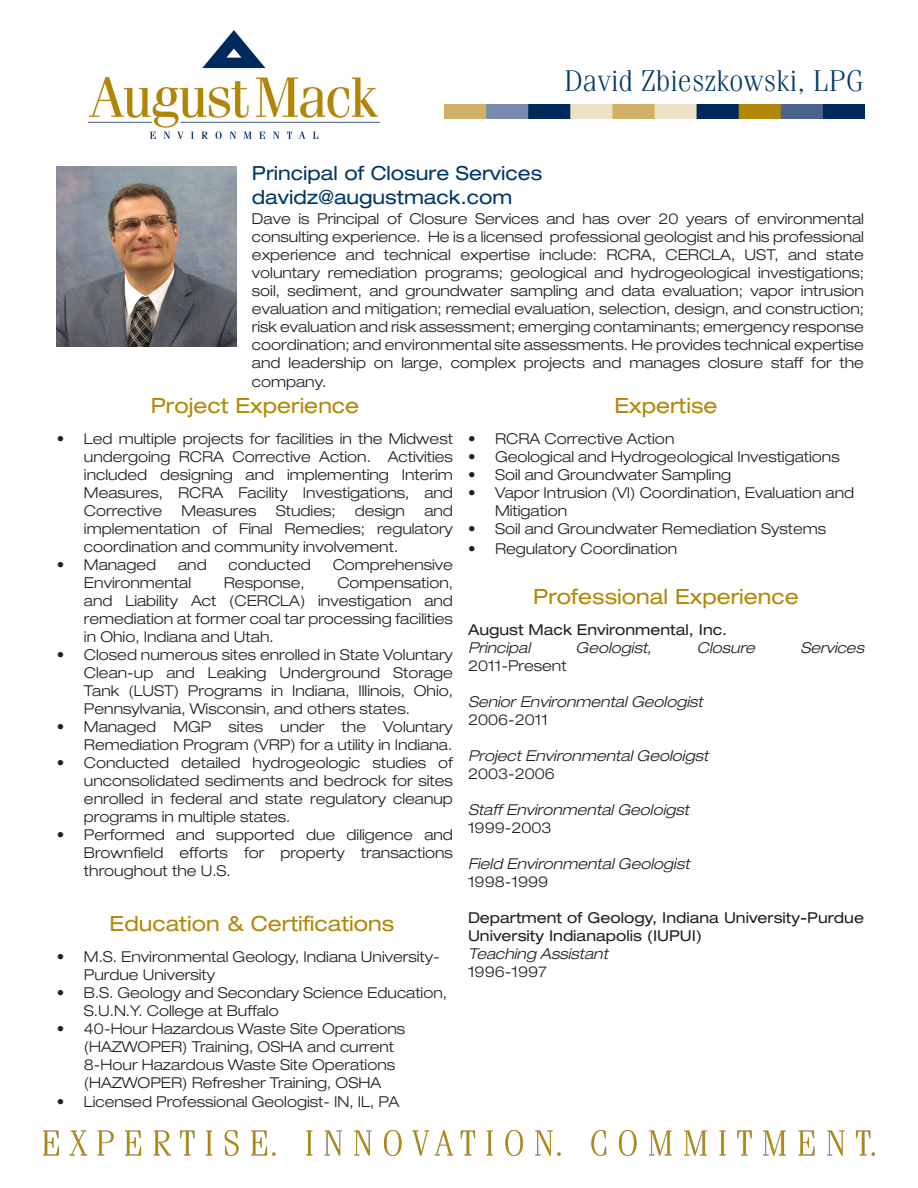
<style>
.page{position:relative;width:918px;height:1188px;background:#fff}
.page>*{position:absolute;margin:0;border:0;box-sizing:border-box;transform-origin:0 0}
.t1{font:300 30px "Fenice Std";color:#003767}
.t2{font:expanded 21px "Helvetica Neue LT Std";color:#b38808}
.t3{font:expanded 19.5px "Helvetica Neue LT Std";color:#003768}
.t4{font:300 expanded 15px/18px "Helvetica Neue LT Std";color:#231f20;text-align:justify}
.t5{font:italic 300 expanded 15px "Helvetica Neue LT Std";color:#231f20}
.t6{font:expanded 15px/18px "Helvetica Neue LT Std";color:#231f20}
</style>
<div class="page">
<img style="left:88px;top:30px;width:292px;height:108px">
<img style="left:444px;top:104px;width:420px;height:15px">
<img style="left:44px;top:1131px;width:831px;height:24px">
<img style="left:57px;top:166px;width:180px;height:180px">
<p class="t1" style="left:564px;top:63px;width:301px">David Zbieszkowski, LPG</p>
<p class="t3" style="left:252px;top:162px;width:292px">Principal of Closure Services</p>
<p class="t3" style="left:252px;top:185px;width:262px">davidz@augustmack.com</p>
<p class="t4" style="left:252px;top:210px;width:614px">Dave is Principal of Closure Services and has over 20 years of environmental consulting experience. He is a licensed professional geologist and his professional experience and technical expertise include: RCRA, CERCLA, UST, and state voluntary remediation programs; geological and hydrogeological investigations; soil, sediment, and groundwater sampling and data evaluation; vapor intrusion evaluation and mitigation; remedial evaluation, selection, design, and construction; risk evaluation and risk assessment; emerging contaminants; emergency response coordination; and environmental site assessments. He provides technical expertise and leadership on large, complex projects and manages closure staff for the company.</p>
<p class="t2" style="left:151px;top:393px;width:210px">Project Experience</p>
<p class="t4" style="left:84px;top:429px;width:371px;text-indent:-27px">• Led multiple projects for facilities in the Midwest undergoing RCRA Corrective Action. Activities included designing and implementing Interim Measures, RCRA Facility Investigations, and Corrective</p>
<p class="t2" style="left:614px;top:393px;width:105px">Expertise</p>
<p class="t4" style="left:468px;top:429px;width:208px">• RCRA Corrective Action</p>
<p class="t4" style="left:468px;top:447px;width:373px">• Geological and Hydrogeological Investigations</p>
<p class="t4" style="left:468px;top:465px;width:265px">• Soil and Groundwater Sampling</p>
<p class="t4" style="left:495px;top:483px;width:361px;text-indent:-27px">• Vapor Intrusion (VI) Coordination, Evaluation and<br>Mitigation</p>
<p class="t4" style="left:468px;top:519px;width:360px">• Soil and Groundwater Remediation Systems</p>
<p class="t4" style="left:468px;top:539px;width:211px">• Regulatory Coordination</p>
<p class="t2" style="left:533px;top:584px;width:267px">Professional Experience</p>
<p class="t6" style="left:468px;top:620px;width:261px">August Mack Environmental, Inc.</p>
<p class="t5" style="left:468px;top:638px;width:64px">Principal</p>
<p class="t5" style="left:576px;top:638px;width:77px">Geologist,</p>
<p class="t5" style="left:697px;top:638px;width:60px">Closure</p>
<p class="t5" style="left:800px;top:638px;width:65px">Services</p>
<p class="t4" style="left:468px;top:656px;width:100px">2011-Present</p>
<p class="t5" style="left:468px;top:692px;width:236px">Senior Environmental Geologist</p>
<p class="t4" style="left:468px;top:710px;width:82px">2006-2011</p>
<p class="t5" style="left:468px;top:746px;width:242px">Project Environmental Geoloigst</p>
<p class="t4" style="left:468px;top:764px;width:88px">2003-2006</p>
<p class="t5" style="left:468px;top:800px;width:223px">Staff Environmental Geoloigst</p>
<p class="t4" style="left:468px;top:818px;width:85px">1999-2003</p>
<p class="t5" style="left:468px;top:854px;width:223px">Field Environmental Geologist</p>
<p class="t4" style="left:468px;top:872px;width:82px">1998-1999</p>
<p class="t6" style="left:468px;top:908px;width:398px">Department of Geology, Indiana University-Purdue<br>University Indianapolis (IUPUI)</p>
<p class="t5" style="left:468px;top:944px;width:142px">Teaching Assistant</p>
<p class="t4" style="left:468px;top:963px;width:80px">1996-1997</p>
<p class="t4" style="left:182px;top:501px;width:76px">Measures</p>
<p class="t4" style="left:276px;top:501px;width:61px">Studies;</p>
<p class="t4" style="left:355px;top:501px;width:52px">design</p>
<p class="t4" style="left:84px;top:501px;width:371px;text-indent:340px">and implementation of Final Remedies; regulatory coordination and community involvement.</p>
<p class="t4" style="left:57px;top:555px;width:101px">• Managed</p>
<p class="t4" style="left:178px;top:555px;width:30px">and</p>
<p class="t4" style="left:229px;top:555px;width:84px">conducted</p>
<p class="t4" style="left:333px;top:555px;width:122px">Comprehensive</p>
<p class="t4" style="left:84px;top:573px;width:109px">Environmental</p>
<p class="t4" style="left:224px;top:573px;width:82px">Response,</p>
<p class="t4" style="left:84px;top:573px;width:371px;text-indent:253px">Compensation, and Liability Act (CERCLA) investigation and remediation at former coal tar processing facilities in Ohio, Indiana and Utah.</p>
<p class="t4" style="left:84px;top:645px;width:371px;text-indent:-27px">• Closed numerous sites enrolled in State Voluntary Clean-up and Leaking Underground Storage Tank (LUST) Programs in Indiana, Illinois, Ohio, Pennsylvania, Wisconsin, and others states.</p>
<p class="t4" style="left:57px;top:717px;width:398px;text-align:right">• Managed MGP sites under the Voluntary<br>Remediation Program (VRP) for a utility in Indiana.</p>
<p class="t4" style="left:84px;top:753px;width:371px;text-indent:-27px">• Conducted detailed hydrogeologic studies of unconsolidated sediments and bedrock for sites enrolled in federal and state regulatory cleanup programs in multiple states.</p>
<p class="t4" style="left:84px;top:825px;width:370px;text-indent:-27px">• Performed and supported due diligence and Brownfield efforts for property transactions throughout the U.S.</p>
<p class="t2" style="left:110px;top:911px;width:286px">Education &amp; Certifications</p>
<p class="t4" style="left:84px;top:947px;width:357px;text-indent:-27px">• M.S. Environmental Geology, Indiana University-<br>Purdue University</p>
<p class="t4" style="left:84px;top:983px;width:365px;text-indent:-27px">• B.S. Geology and Secondary Science Education,<br>S.U.N.Y. College at Buffalo</p>
<p class="t4" style="left:84px;top:1019px;width:323px;text-align:left;text-indent:-27px">• 40-Hour Hazardous Waste Site Operations (HAZWOPER) Training, OSHA and current 8-Hour Hazardous Waste Site Operations (HAZWOPER) Refresher Training, OSHA</p>
<p class="t4" style="left:57px;top:1093px;width:344px">• Licensed Professional Geologist- IN, IL, PA</p>
</div>
